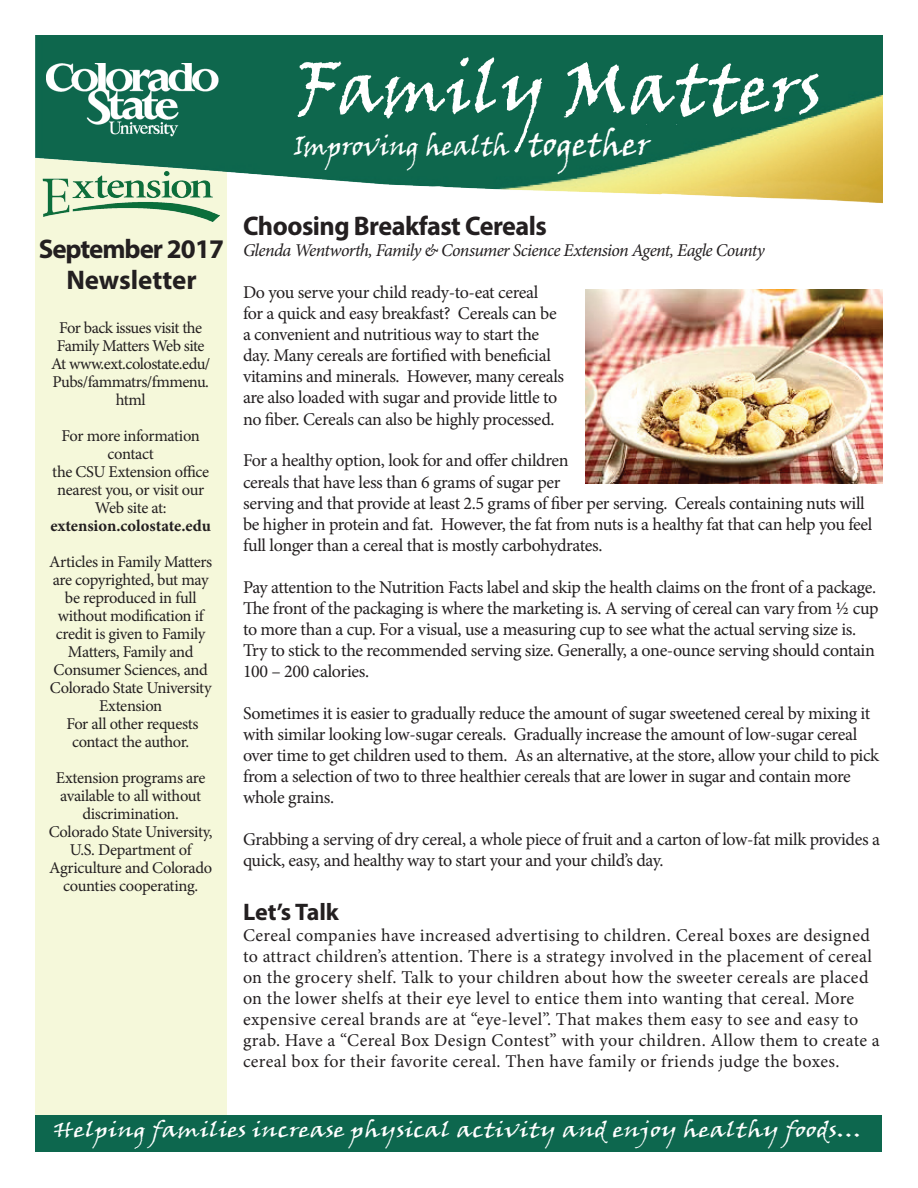
<style>
.page{position:relative;width:918px;height:1188px;background:#fff}
.page>*{position:absolute;margin:0;border:0;box-sizing:border-box;transform-origin:0 0}
.t1{font:72px "Viner Hand ITC";color:#fff}
.t2{font:700 27px/31.5px "Myriad Pro";letter-spacing:-.02em;color:#231f20;text-align:center}
.t3{font:27px "Viner Hand ITC";letter-spacing:-.01em;color:#fff}
.t4{font:700 24px "Myriad Pro";color:#231f20}
.t5{font:21px "Viner Hand ITC";color:#fff;scale:1.2 1}
.t6{font:18px/21px "Minion Pro";letter-spacing:-.02em;color:#231f20}
.t7{font:18px/21px "Minion Pro";letter-spacing:.02em;color:#231f20}
.t8{font:italic 18px "Minion Pro";letter-spacing:-.035em;color:#231f20}
.t9{font:16.5px/18px "Minion Pro";letter-spacing:-.025em;color:#231f20;text-align:center}
.t10{font:700 16.5px "Minion Pro";letter-spacing:-.005em;color:#231f20}
.s1{font-size:33px}
</style>
<div class="page">
<div style="left:36px;top:147px;width:191px;height:968px;background:#f5f8da"></div>
<img style="left:36px;top:36px;width:846px;height:167px">
<img style="left:47px;top:63px;width:177px;height:81px">
<div style="left:35px;top:1116px;width:846px;height:36px;background:#0d674e"></div>
<img style="left:39px;top:168px;width:180px;height:54px">
<img style="left:585px;top:290px;width:297px;height:194px">
<h2 class="t2" style="left:39px;top:232px;width:187px">September 2017<br>Newsletter</h2>
<p class="t9" style="left:51px;top:319px;width:161px">For back issues visit the<br>Family Matters Web site<br>At www.ext.colostate.edu/<br>Pubs/fammatrs/fmmenu. html</p>
<p class="t9" style="left:52px;top:427px;width:159px">For more information contact<br>the CSU Extension office nearest you, or visit our<br>Web site at:</p>
<p class="t10" style="left:50px;top:514px;width:162px">extension.colostate.edu</p>
<p class="t9" style="left:49px;top:553px;width:165px">Articles in Family Matters are copyrighted, but may be reproduced in full without modification if credit is given to Family<br>Matters, Family and<br>Consumer Sciences, and<br>Colorado State University<br>Extension<br>For all other requests contact the author.</p>
<p class="t9" style="left:49px;top:769px;width:166px">Extension programs are available to all without discrimination.<br>Colorado State University,<br>U.S. Department of<br>Agriculture and Colorado counties cooperating.</p>
<h1 class="t1" style="left:296px;top:43px;width:528px">Family Matters</h1>
<h2 class="t3" style="left:294px;top:128px;width:358px">Improving health <span class="s1">together</span></h2>
<h2 class="t2" style="left:243px;top:210px;width:305px">Choosing Breakfast Cereals</h2>
<p class="t8" style="left:243px;top:238px;width:523px">Glenda Wentworth, Family &amp; Consumer Science Extension Agent, Eagle County</p>
<p class="t6" style="left:243px;top:282px;width:323px">Do you serve your child ready-to-eat cereal<br>for a quick and easy breakfast? Cereals can be a convenient and nutritious way to start the day. Many cereals are fortified with beneficial vitamins and minerals. However, many cereals are also loaded with sugar and provide little to no fiber. Cereals can also be highly processed.</p>
<p class="t6" style="left:243px;top:450px;width:631px">For a healthy option, look for and offer children<br>cereals that have less than 6 grams of sugar per<br>serving and that provide at least 2.5 grams of fiber per serving. Cereals containing nuts will be higher in protein and fat. However, the fat from nuts is a healthy fat that can help you feel full longer than a cereal that is mostly carbohydrates.</p>
<p class="t6" style="left:243px;top:576px;width:637px">Pay attention to the Nutrition Facts label and skip the health claims on the front of a package.<br>The front of the packaging is where the marketing is. A serving of cereal can vary from ½ cup to more than a cup. For a visual, use a measuring cup to see what the actual serving size is.<br>Try to stick to the recommended serving size. Generally, a one-ounce serving should contain 100 – 200 calories.</p>
<p class="t6" style="left:243px;top:702px;width:638px">Sometimes it is easier to gradually reduce the amount of sugar sweetened cereal by mixing it with similar looking low-sugar cereals. Gradually increase the amount of low-sugar cereal over time to get children used to them. As an alternative, at the store, allow your child to pick from a selection of two to three healthier cereals that are lower in sugar and contain more whole grains.</p>
<p class="t6" style="left:243px;top:828px;width:638px">Grabbing a serving of dry cereal, a whole piece of fruit and a carton of low-fat milk provides a quick, easy, and healthy way to start your and your child’s day.</p>
<h3 class="t4" style="left:243px;top:896px;width:97px">Let’s Talk</h3>
<p class="t7" style="left:243px;top:925px;width:638px">Cereal companies have increased advertising to children. Cereal boxes are designed to attract children’s attention. There is a strategy involved in the placement of cereal on the grocery shelf. Talk to your children about how the sweeter cereals are placed on the lower shelfs at their eye level to entice them into wanting that cereal. More expensive cereal brands are at “eye-level”. That makes them easy to see and easy to grab. Have a “Cereal Box Design Contest” with your children. Allow them to create a cereal box for their favorite cereal. Then have family or friends judge the boxes.</p>
<p class="t5" style="left:54px;top:1116px;width:676px">Helping families increase physical activity and enjoy healthy foods…</p>
</div>
